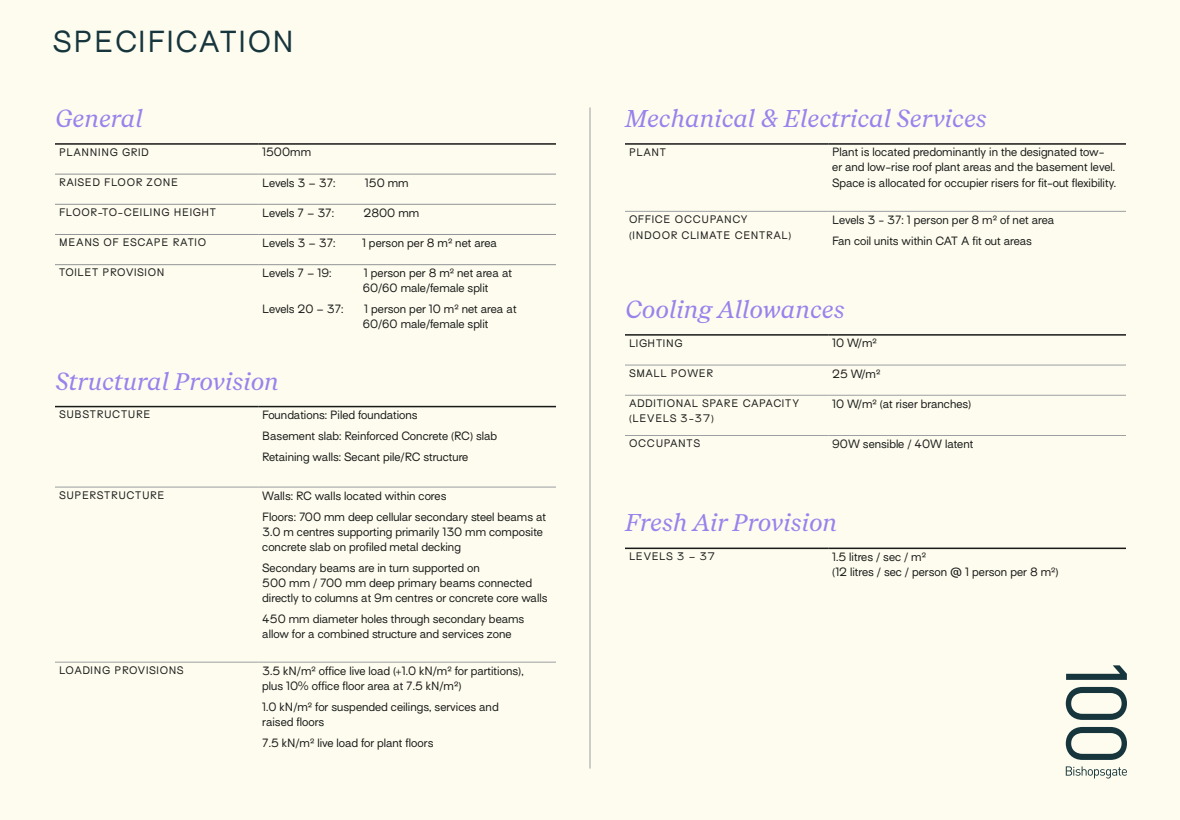
<style>
.page{position:relative;width:1180px;height:820px;background:#fdfcee}
.page>*{position:absolute;margin:0;border:0;box-sizing:border-box;transform-origin:0 0}
.t1{font:300 28px "AT Surt";letter-spacing:.07em;color:#17353d}
.t2{font:italic 24.15px "Recife Text";color:#9882ec}
.t3{font:300 11.05px/15.1px "AT Surt";color:#1a1a1a}
.t4{font:300 10.05px/16.1px "AT Surt";letter-spacing:.075em;color:#1a1a1a}
.t5{font:300 10.05px/15.1px "AT Surt";letter-spacing:.055em;color:#1a1a1a}
</style>
<div class="page">
<hr style="left:625px;top:334px;width:203px;height:2px;background:#1a1a1a">
<hr style="left:828px;top:334px;width:298px;height:2px;background:#1a1a1a">
<hr style="left:625px;top:365px;width:203px;height:1px;background:#9d9fa2">
<hr style="left:828px;top:365px;width:298px;height:1px;background:#9d9fa2">
<hr style="left:625px;top:395px;width:203px;height:1px;background:#9d9fa2">
<hr style="left:828px;top:395px;width:298px;height:1px;background:#9d9fa2">
<hr style="left:625px;top:435px;width:203px;height:1px;background:#9d9fa2">
<hr style="left:828px;top:435px;width:298px;height:1px;background:#9d9fa2">
<hr style="left:625px;top:548px;width:203px;height:1px;background:#1a1a1a">
<hr style="left:828px;top:548px;width:298px;height:1px;background:#1a1a1a">
<hr style="left:625px;top:143px;width:203px;height:2px;background:#1a1a1a">
<hr style="left:828px;top:143px;width:298px;height:2px;background:#1a1a1a">
<hr style="left:625px;top:211px;width:203px;height:1px;background:#9d9fa2">
<hr style="left:828px;top:211px;width:298px;height:1px;background:#9d9fa2">
<hr style="left:55px;top:143px;width:203px;height:2px;background:#1a1a1a">
<hr style="left:258px;top:143px;width:298px;height:2px;background:#1a1a1a">
<hr style="left:55px;top:174px;width:203px;height:1px;background:#939598">
<hr style="left:258px;top:174px;width:298px;height:1px;background:#939598">
<hr style="left:55px;top:204px;width:203px;height:1px;background:#939598">
<hr style="left:258px;top:204px;width:298px;height:1px;background:#939598">
<hr style="left:55px;top:234px;width:203px;height:1px;background:#939598">
<hr style="left:258px;top:234px;width:298px;height:1px;background:#939598">
<hr style="left:55px;top:265px;width:203px;height:1px;background:#939598">
<hr style="left:258px;top:265px;width:298px;height:1px;background:#939598">
<hr style="left:55px;top:406px;width:203px;height:1px;background:#1a1a1a">
<hr style="left:258px;top:406px;width:298px;height:1px;background:#1a1a1a">
<hr style="left:55px;top:487px;width:203px;height:1px;background:#9d9fa2">
<hr style="left:258px;top:487px;width:298px;height:1px;background:#9d9fa2">
<hr style="left:55px;top:662px;width:203px;height:1px;background:#9d9fa2">
<hr style="left:258px;top:662px;width:298px;height:1px;background:#9d9fa2">
<hr style="left:590px;top:107px;width:1px;height:662px;background:#9d9fa2">
<svg style="left:1066px;top:665px;width:61px;height:114px"></svg>
<p class="t1" style="left:53px;top:24px;width:243px">SPECIFICATION</p>
<p class="t2" style="left:55px;top:101px;width:89px">General</p>
<p class="t4" style="left:59px;top:145px;width:91px">PLANNING GRID</p>
<p class="t3" style="left:262px;top:146px;width:50px">1500mm</p>
<p class="t4" style="left:59px;top:175px;width:121px">RAISED FLOOR ZONE</p>
<p class="t3" style="left:262px;top:176px;width:75px">Levels 3 – 37:</p>
<p class="t3" style="left:365px;top:176px;width:45px">150 mm</p>
<p class="t4" style="left:59px;top:205px;width:158px">FLOOR-TO-CEILING HEIGHT</p>
<p class="t3" style="left:262px;top:206px;width:73px">Levels 7 – 37:</p>
<p class="t3" style="left:364px;top:206px;width:57px">2800 mm</p>
<p class="t4" style="left:59px;top:235px;width:149px">MEANS OF ESCAPE RATIO</p>
<p class="t3" style="left:262px;top:236px;width:75px">Levels 3 – 37:</p>
<p class="t3" style="left:362px;top:236px;width:137px">1 person per 8 m² net area</p>
<p class="t5" style="left:59px;top:266px;width:107px">TOILET PROVISION</p>
<p class="t3" style="left:262px;top:267px;width:71px">Levels 7 – 19:</p>
<p class="t3" style="left:363px;top:267px;width:151px">1 person per 8 m² net area at<br>60/60 male/female split</p>
<p class="t3" style="left:262px;top:303px;width:83px">Levels 20 – 37:</p>
<p class="t3" style="left:363px;top:303px;width:155px">1 person per 10 m² net area at<br>60/60 male/female split</p>
<p class="t2" style="left:55px;top:363px;width:225px">Structural Provision</p>
<p class="t4" style="left:59px;top:408px;width:93px">SUBSTRUCTURE</p>
<p class="t3" style="left:262px;top:409px;width:157px">Foundations: Piled foundations</p>
<p class="t3" style="left:262px;top:430px;width:236px">Basement slab: Reinforced Concrete (RC) slab</p>
<p class="t3" style="left:262px;top:451px;width:208px">Retaining walls: Secant pile/RC structure</p>
<p class="t4" style="left:59px;top:488px;width:107px">SUPERSTRUCTURE</p>
<p class="t3" style="left:262px;top:489px;width:186px">Walls: RC walls located within cores</p>
<p class="t3" style="left:262px;top:510px;width:285px">Floors: 700 mm deep cellular secondary steel beams at<br>3.0 m centres supporting primarily 130 mm composite concrete slab on profiled metal decking</p>
<p class="t3" style="left:262px;top:562px;width:287px">Secondary beams are in turn supported on<br>500 mm / 700 mm deep primary beams connected directly to columns at 9m centres or concrete core walls</p>
<p class="t3" style="left:262px;top:613px;width:264px">450 mm diameter holes through secondary beams allow for a combined structure and services zone</p>
<p class="t5" style="left:59px;top:664px;width:126px">LOADING PROVISIONS</p>
<p class="t3" style="left:262px;top:664px;width:263px">3.5 kN/m² office live load (+1.0 kN/m² for partitions), plus 10% office floor area at 7.5 kN/m²)</p>
<p class="t3" style="left:262px;top:700px;width:238px">1.0 kN/m² for suspended ceilings, services and raised floors</p>
<p class="t3" style="left:262px;top:737px;width:173px">7.5 kN/m² live load for plant floors</p>
<p class="t2" style="left:625px;top:101px;width:363px">Mechanical &amp; Electrical Services</p>
<p class="t4" style="left:629px;top:145px;width:38px">PLANT</p>
<p class="t3" style="left:832px;top:146px;width:285px">Plant is located predominantly in the designated tow&shy;er and low-rise roof plant areas and the basement level.<br>Space is allocated for occupier risers for fit-out flexibility.</p>
<p class="t4" style="left:629px;top:212px;width:164px">OFFICE OCCUPANCY (INDOOR CLIMATE CENTRAL)</p>
<p class="t3" style="left:832px;top:213px;width:224px">Levels 3 - 37: 1 person per 8 m² of net area</p>
<p class="t3" style="left:832px;top:234px;width:201px">Fan coil units within CAT A fit out areas</p>
<p class="t2" style="left:625px;top:292px;width:221px">Cooling Allowances</p>
<p class="t4" style="left:629px;top:336px;width:55px">LIGHTING</p>
<p class="t3" style="left:832px;top:337px;width:46px">10 W/m²</p>
<p class="t4" style="left:629px;top:366px;width:86px">SMALL POWER</p>
<p class="t3" style="left:832px;top:367px;width:50px">25 W/m²</p>
<p class="t5" style="left:629px;top:397px;width:172px">ADDITIONAL SPARE CAPACITY (LEVELS 3-37)</p>
<p class="t3" style="left:832px;top:397px;width:141px">10 W/m² (at riser branches)</p>
<p class="t4" style="left:629px;top:437px;width:73px">OCCUPANTS</p>
<p class="t3" style="left:832px;top:438px;width:143px">90W sensible / 40W latent</p>
<p class="t2" style="left:625px;top:505px;width:214px">Fresh Air Provision</p>
<p class="t4" style="left:629px;top:549px;width:88px">LEVELS 3 – 37</p>
<p class="t3" style="left:832px;top:550px;width:228px">1.5 litres / sec / m²<br>(12 litres / sec / person @ 1 person per 8 m²)</p>
</div>
